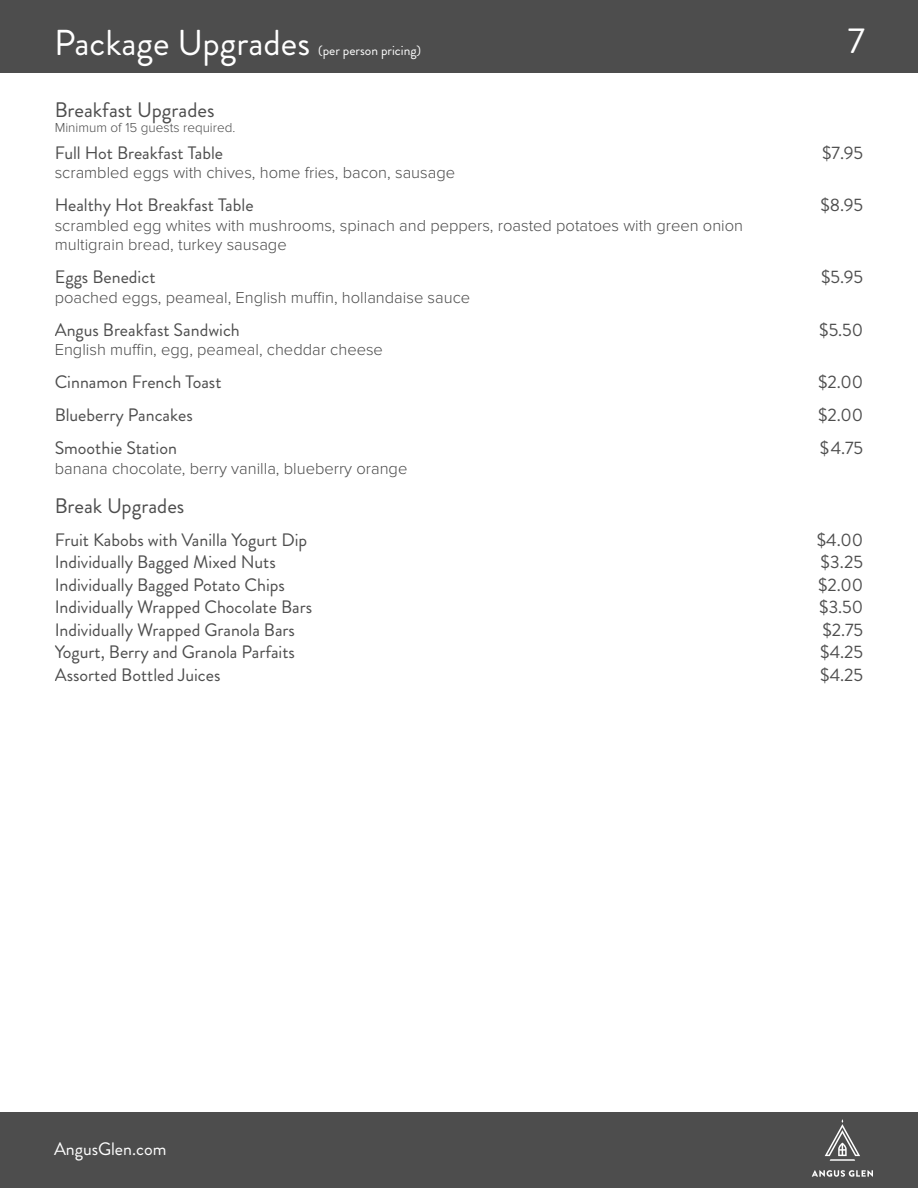
<style>
.page{position:relative;width:918px;height:1188px;background:#fff}
.page>*{position:absolute;margin:0;border:0;box-sizing:border-box;transform-origin:0 0}
.t1{font:36px "Brandon Grotesque";color:#fff}
.t2{font:21px "Brandon Grotesque";color:#4d4d4d}
.t3{font:18px "Brandon Grotesque";color:#4d4d4d}
.t4{font:18px "Brandon Grotesque";color:#fff}
.t5{font:300 16.5px/19.5px "Proxima Nova";color:#4d4d4d}
.t6{font:300 13.5px "Proxima Nova";color:#4d4d4d}
.t7{font:13.5px "Brandon Grotesque";color:#fff}
</style>
<div class="page">
<div style="left:0;top:0;width:918px;height:72px;background:#4d4d4d"></div>
<div style="left:0;top:1112px;width:918px;height:76px;background:#4d4d4d"></div>
<svg style="left:812px;top:1170px;width:61px;height:7px"></svg>
<svg style="left:825px;top:1119px;width:35px;height:42px"></svg>
<h1 class="t1" style="left:54px;top:18px;width:258px">Package Upgrades</h1>
<p class="t7" style="left:318px;top:41px;width:104px">(per person pricing)</p>
<h1 class="t1" style="left:848px;top:15px;width:19px">7</h1>
<p class="t2" style="left:55px;top:95px;width:161px">Breakfast Upgrades</p>
<p class="t6" style="left:55px;top:119px;width:182px">Minimum of 15 guests required.</p>
<p class="t3" style="left:55px;top:140px;width:170px">Full Hot Breakfast Table</p>
<p class="t3" style="left:822px;top:140px;width:43px">$7.95</p>
<p class="t5" style="left:55px;top:163px;width:402px">scrambled eggs with chives, home fries, bacon, sausage</p>
<p class="t3" style="left:55px;top:193px;width:200px">Healthy Hot Breakfast Table</p>
<p class="t3" style="left:820px;top:193px;width:44px">$8.95</p>
<p class="t5" style="left:55px;top:216px;width:690px">scrambled egg whites with mushrooms, spinach and peppers, roasted potatoes with green onion multigrain bread, turkey sausage</p>
<p class="t3" style="left:55px;top:265px;width:102px">Eggs Benedict</p>
<p class="t3" style="left:821px;top:265px;width:44px">$5.95</p>
<p class="t5" style="left:55px;top:288px;width:417px">poached eggs, peameal, English muffin, hollandaise sauce</p>
<p class="t3" style="left:55px;top:317px;width:187px">Angus Breakfast Sandwich</p>
<p class="t3" style="left:819px;top:317px;width:45px">$5.50</p>
<p class="t5" style="left:55px;top:340px;width:330px">English muffin, egg, peameal, cheddar cheese</p>
<p class="t3" style="left:55px;top:370px;width:168px">Cinnamon French Toast</p>
<p class="t3" style="left:818px;top:370px;width:47px">$2.00</p>
<p class="t3" style="left:55px;top:403px;width:140px">Blueberry Pancakes</p>
<p class="t3" style="left:818px;top:403px;width:47px">$2.00</p>
<p class="t3" style="left:55px;top:436px;width:124px">Smoothie Station</p>
<p class="t3" style="left:820px;top:436px;width:45px">$4.75</p>
<p class="t5" style="left:55px;top:459px;width:354px">banana chocolate, berry vanilla, blueberry orange</p>
<p class="t2" style="left:55px;top:491px;width:131px">Break Upgrades</p>
<p class="t3" style="left:55px;top:527px;width:254px">Fruit Kabobs with Vanilla Yogurt Dip</p>
<p class="t3" style="left:817px;top:527px;width:48px">$4.00</p>
<p class="t3" style="left:55px;top:550px;width:223px">Individually Bagged Mixed Nuts</p>
<p class="t3" style="left:821px;top:550px;width:44px">$3.25</p>
<p class="t3" style="left:55px;top:572px;width:232px">Individually Bagged Potato Chips</p>
<p class="t3" style="left:818px;top:572px;width:47px">$2.00</p>
<p class="t3" style="left:55px;top:595px;width:259px">Individually Wrapped Chocolate Bars</p>
<p class="t3" style="left:819px;top:595px;width:45px">$3.50</p>
<p class="t3" style="left:55px;top:617px;width:242px">Individually Wrapped Granola Bars</p>
<p class="t3" style="left:822px;top:617px;width:42px">$2.75</p>
<p class="t3" style="left:55px;top:640px;width:242px">Yogurt, Berry and Granola Parfaits</p>
<p class="t3" style="left:820px;top:640px;width:44px">$4.25</p>
<p class="t3" style="left:55px;top:662px;width:167px">Assorted Bottled Juices</p>
<p class="t3" style="left:820px;top:662px;width:44px">$4.25</p>
<p class="t4" style="left:54px;top:1137px;width:114px">AngusGlen.com</p>
</div>
